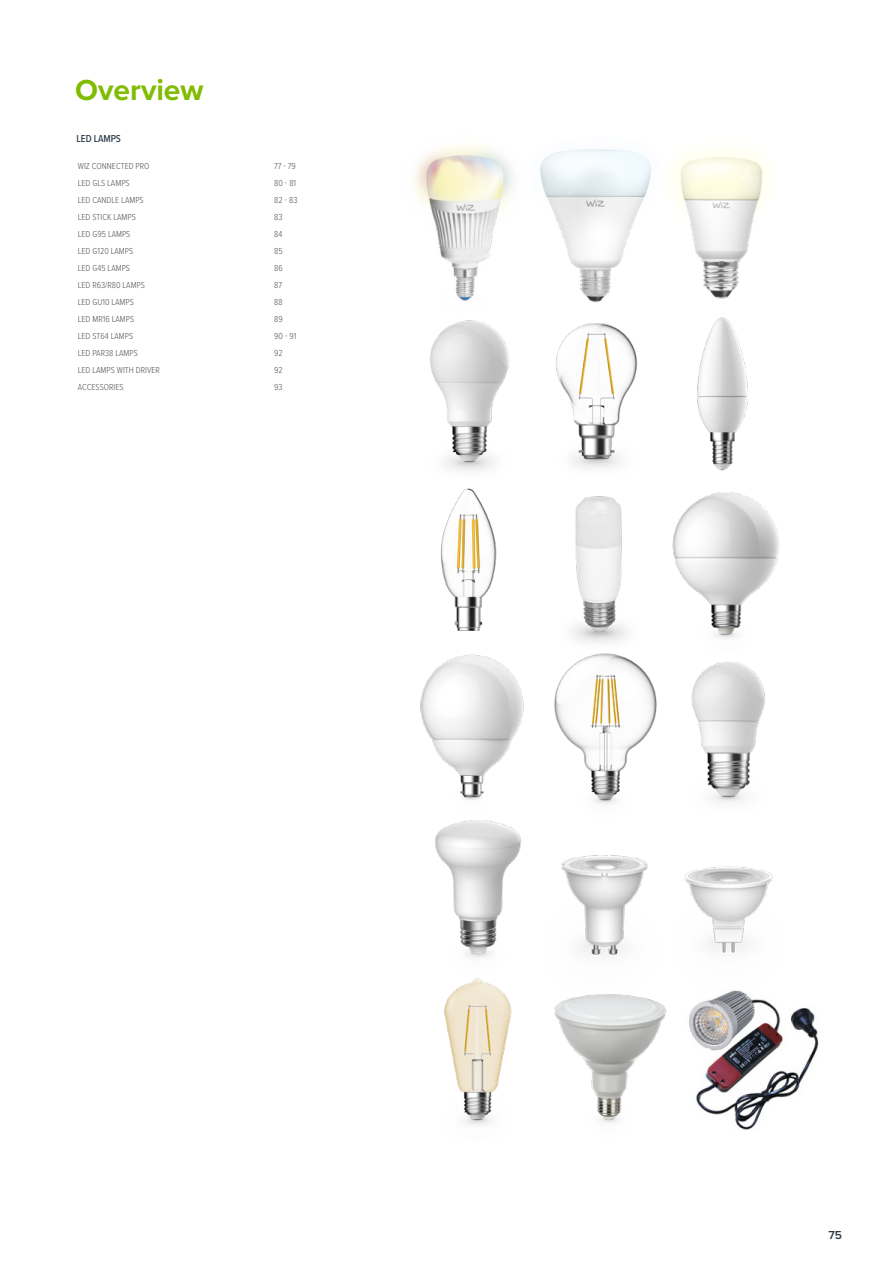
<style>
.page{position:relative;width:893px;height:1263px;background:#fff}
.page>*{position:absolute;margin:0;border:0;box-sizing:border-box;transform-origin:0 0}
.ATOM_OVERVIEW_H1_PMS{font:700 30px "Proxima Nova";color:#80bc00}
.t1{font:600 12px "Proxima Nova";color:#263746}
.t2{font:500 10.5px "Proxima Nova Cond";letter-spacing:-.01em;color:#263746}
.Overview_BC_PMS_7546{font:300 9px "Proxima Nova Cond";color:#56565a}
</style>
<div class="page">
<img style="left:699px;top:151px;width:69px;height:148px">
<img style="left:556px;top:149px;width:143px;height:154px">
<img style="left:444px;top:999px;width:68px;height:126px">
<img style="left:554px;top:1002px;width:112px;height:121px">
<img style="left:689px;top:1001px;width:130px;height:129px">
<img style="left:572px;top:496px;width:55px;height:136px">
<img style="left:440px;top:488px;width:57px;height:143px">
<img style="left:697px;top:317px;width:51px;height:153px">
<img style="left:430px;top:320px;width:79px;height:151px">
<img style="left:556px;top:323px;width:82px;height:145px">
<img style="left:691px;top:661px;width:74px;height:141px">
<img style="left:556px;top:632px;width:101px;height:172px">
<img style="left:672px;top:492px;width:108px;height:146px">
<img style="left:420px;top:654px;width:136px;height:146px">
<img style="left:435px;top:820px;width:87px;height:179px">
<img style="left:561px;top:855px;width:96px;height:147px">
<img style="left:684px;top:866px;width:89px;height:135px">
<img style="left:414px;top:145px;width:142px;height:156px">
<p class="ATOM_OVERVIEW_H1_PMS" style="left:75px;top:68px;width:130px">Overview</p>
<p class="t2" style="left:77px;top:131px;width:46px">LED LAMPS</p>
<p class="Overview_BC_PMS_7546" style="left:78px;top:160px;width:73px">WIZ CONNECTED PRO</p>
<p class="Overview_BC_PMS_7546" style="left:274px;top:160px;width:23px">77 - 79</p>
<p class="Overview_BC_PMS_7546" style="left:78px;top:177px;width:53px">LED GLS LAMPS</p>
<p class="Overview_BC_PMS_7546" style="left:274px;top:177px;width:23px">80 - 81</p>
<p class="Overview_BC_PMS_7546" style="left:78px;top:194px;width:67px">LED CANDLE LAMPS</p>
<p class="Overview_BC_PMS_7546" style="left:274px;top:194px;width:25px">82 - 83</p>
<p class="Overview_BC_PMS_7546" style="left:78px;top:211px;width:60px">LED STICK LAMPS</p>
<p class="Overview_BC_PMS_7546" style="left:274px;top:211px;width:10px">83</p>
<p class="Overview_BC_PMS_7546" style="left:78px;top:228px;width:54px">LED G95 LAMPS</p>
<p class="Overview_BC_PMS_7546" style="left:274px;top:228px;width:10px">84</p>
<p class="Overview_BC_PMS_7546" style="left:78px;top:245px;width:57px">LED G120 LAMPS</p>
<p class="Overview_BC_PMS_7546" style="left:274px;top:245px;width:10px">85</p>
<p class="Overview_BC_PMS_7546" style="left:78px;top:262px;width:54px">LED G45 LAMPS</p>
<p class="Overview_BC_PMS_7546" style="left:274px;top:262px;width:10px">86</p>
<p class="Overview_BC_PMS_7546" style="left:78px;top:279px;width:69px">LED R63/R80 LAMPS</p>
<p class="Overview_BC_PMS_7546" style="left:274px;top:279px;width:9px">87</p>
<p class="Overview_BC_PMS_7546" style="left:78px;top:296px;width:58px">LED GU10 LAMPS</p>
<p class="Overview_BC_PMS_7546" style="left:274px;top:296px;width:10px">88</p>
<p class="Overview_BC_PMS_7546" style="left:78px;top:313px;width:58px">LED MR16 LAMPS</p>
<p class="Overview_BC_PMS_7546" style="left:274px;top:313px;width:10px">89</p>
<p class="Overview_BC_PMS_7546" style="left:78px;top:330px;width:57px">LED ST64 LAMPS</p>
<p class="Overview_BC_PMS_7546" style="left:274px;top:330px;width:24px">90 - 91</p>
<p class="Overview_BC_PMS_7546" style="left:78px;top:347px;width:62px">LED PAR38 LAMPS</p>
<p class="Overview_BC_PMS_7546" style="left:274px;top:347px;width:10px">92</p>
<p class="Overview_BC_PMS_7546" style="left:78px;top:364px;width:84px">LED LAMPS WITH DRIVER</p>
<p class="Overview_BC_PMS_7546" style="left:274px;top:364px;width:10px">92</p>
<p class="Overview_BC_PMS_7546" style="left:78px;top:381px;width:47px">ACCESSORIES</p>
<p class="Overview_BC_PMS_7546" style="left:274px;top:381px;width:10px">93</p>
<h2 class="t1" style="left:828px;top:1225px;width:15px">75</h2>
</div>
